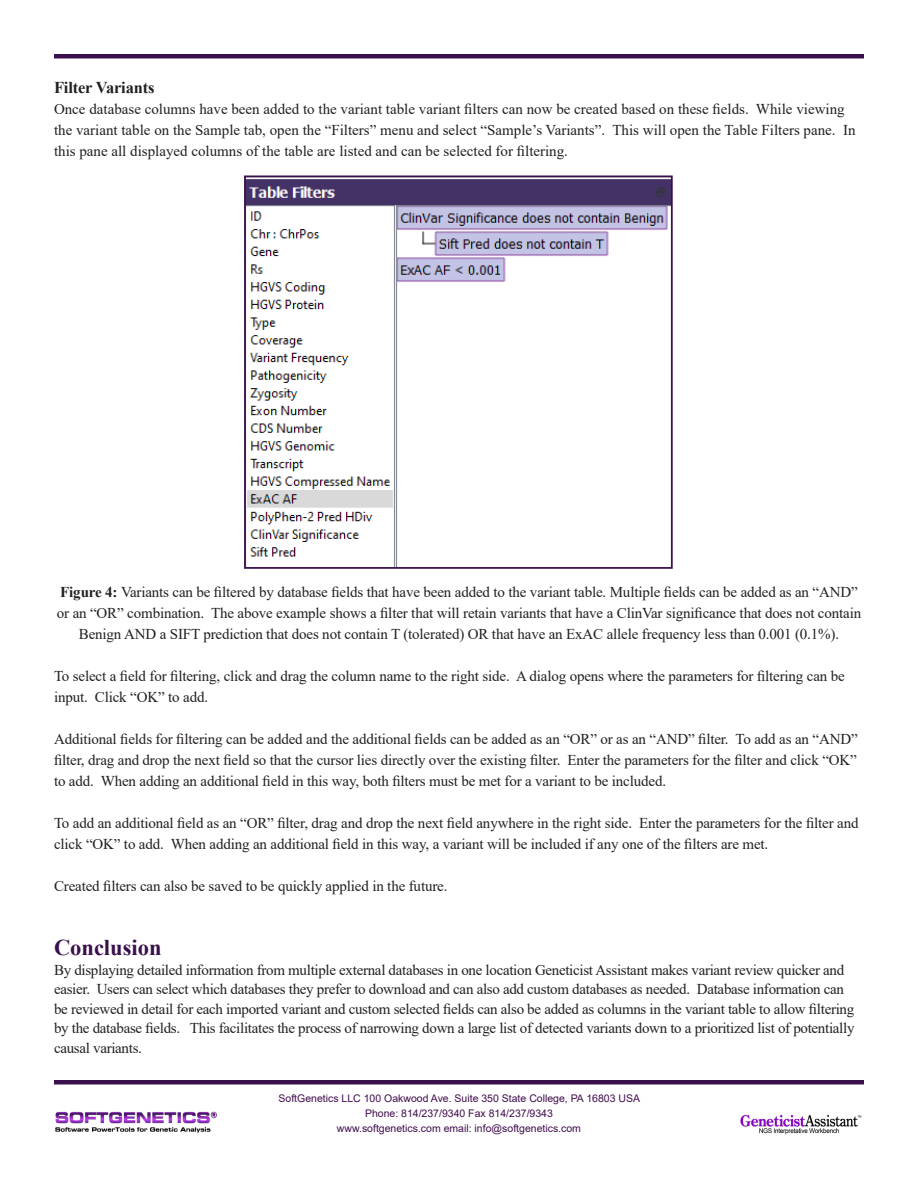
<style>
.page{position:relative;width:918px;height:1188px;background:#fff}
.page>*{position:absolute;margin:0;border:0;box-sizing:border-box;transform-origin:0 0}
.t1{font:700 22.5px "Times New Roman";color:#390f4c}
.t2{font:700 16.5px "Times New Roman";letter-spacing:-.01em;color:#231f20}
.t3{font:15px/21px "Times New Roman";letter-spacing:-.01em;color:#231f20}
.t4{font:10.5px "Arial";color:#400d4d}
.s1{font-weight:700}
</style>
<div class="page">
<hr style="left:54px;top:1080px;width:810px;height:4px;background:#390f4c">
<hr style="left:54px;top:54px;width:810px;height:4px;background:#390f4c">
<img style="left:55px;top:1111px;width:162px;height:22px">
<img style="left:740px;top:1114px;width:122px;height:21px">
<img style="left:247px;top:179px;width:423px;height:387px">
<div style="left:244px;top:175px;width:429px;height:394px;border:2px solid #390f4c"></div>
<p class="t2" style="left:54px;top:76px;width:102px">Filter Variants</p>
<p class="t3" style="left:54px;top:98px;width:803px">Once database columns have been added to the variant table variant filters can now be created based on these fields. While viewing the variant table on the Sample tab, open the “Filters” menu and select “Sample’s Variants”. This will open the Table Filters pane. In this pane all displayed columns of the table are listed and can be selected for filtering.</p>
<p class="t3" style="left:57px;top:581px;width:806px;text-align:center"><span class="s1">Figure 4:</span> Variants can be filtered by database fields that have been added to the variant table. Multiple fields can be added as an “AND” or an “OR” combination. The above example shows a filter that will retain variants that have a ClinVar significance that does not contain<br>Benign AND a SIFT prediction that does not contain T (tolerated) OR that have an ExAC allele frequency less than 0.001 (0.1%).</p>
<p class="t3" style="left:54px;top:665px;width:792px">To select a field for filtering, click and drag the column name to the right side. A dialog opens where the parameters for filtering can be input. Click “OK” to add.</p>
<p class="t3" style="left:54px;top:728px;width:805px;text-align:justify">Additional fields for filtering can be added and the additional fields can be added as an “OR” or as an “AND” filter. To add as an “AND” filter, drag and drop the next field so that the cursor lies directly over the existing filter. Enter the parameters for the filter and click “OK” to add. When adding an additional field in this way, both filters must be met for a variant to be included.</p>
<p class="t3" style="left:54px;top:812px;width:806px">To add an additional field as an “OR” filter, drag and drop the next field anywhere in the right side. Enter the parameters for the filter and click “OK” to add. When adding an additional field in this way, a variant will be included if any one of the filters are met.</p>
<p class="t3" style="left:54px;top:875px;width:395px">Created filters can also be saved to be quickly applied in the future.</p>
<p class="t1" style="left:54px;top:932px;width:109px">Conclusion</p>
<p class="t3" style="left:54px;top:960px;width:802px;line-height:19.5px">By displaying detailed information from multiple external databases in one location Geneticist Assistant makes variant review quicker and easier. Users can select which databases they prefer to download and can also add custom databases as needed. Database information can be reviewed in detail for each imported variant and custom selected fields can also be added as columns in the variant table to allow filtering by the database fields. This facilitates the process of narrowing down a large list of detected variants down to a prioritized list of potentially causal variants.</p>
<p class="t4" style="left:279px;top:1091px;width:363px">SoftGenetics LLC 100 Oakwood Ave. Suite 350 State College, PA 16803 USA</p>
<p class="t4" style="left:365px;top:1106px;width:189px">Phone: 814/237/9340 Fax 814/237/9343</p>
<p class="t4" style="left:337px;top:1121px;width:246px">www.softgenetics.com email: info@softgenetics.com</p>
</div>
